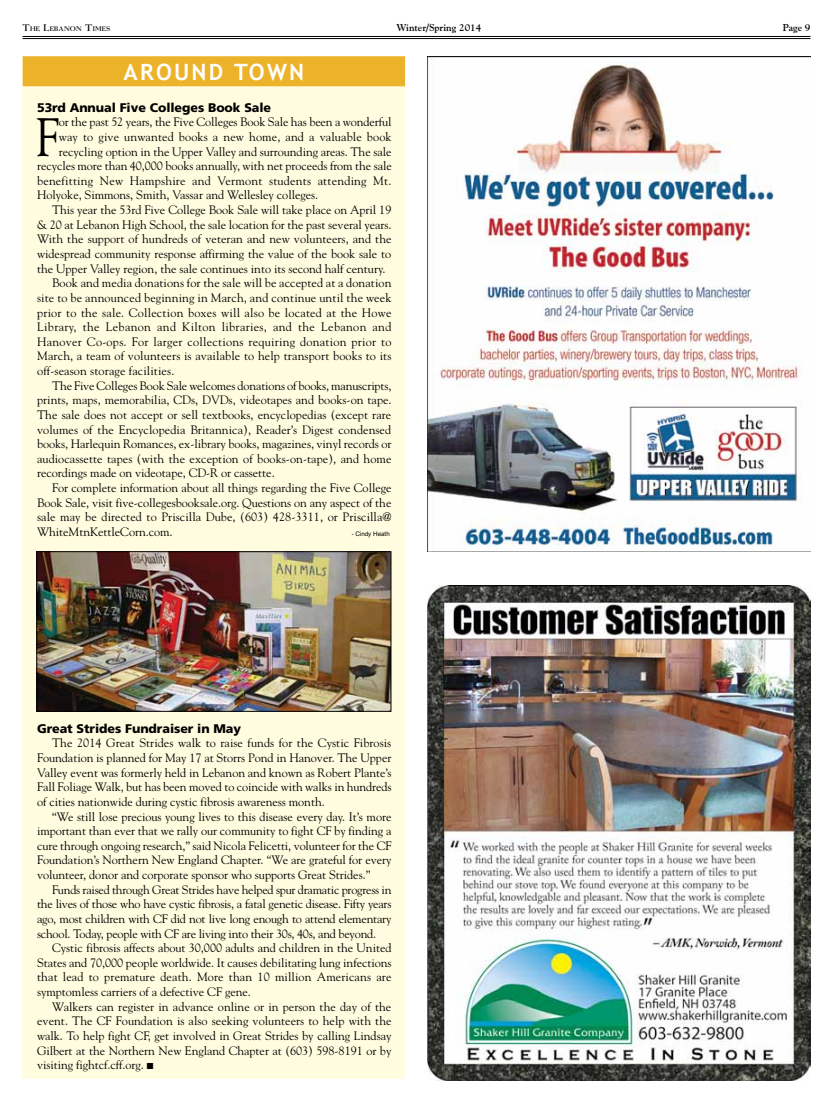
<style>
.page{position:relative;width:833px;height:1103px;background:#fff}
.page>*{position:absolute;margin:0;border:0;box-sizing:border-box;transform-origin:0 0}
.t1{font:53.75px "Goudy";color:#000;scale:.85 1}
.t2{font:700 22.5px "Trebuchet MS";letter-spacing:.1em;color:#fff}
.t3{font:900 12.5px "Frutiger";letter-spacing:-.005em;color:#000}
.t4{font:12.25px/14.6px "Goudy";letter-spacing:-.005em;color:#000;text-align:justify}
.t5{font:12.25px "Goudy";letter-spacing:.015em;color:#000}
.t6{font:12.25px "Goudy";letter-spacing:.02em;color:#000}
.t7{font:12.25px "Goudy";letter-spacing:.025em;color:#000}
.t8{font:700 10px "Goudy";color:#000}
.t9{font:300 7.88px "Grail";letter-spacing:.03em;color:#000}
.t10{font:6.25px "Helvetica";color:#000}
.s1{font-size:11.25px}
</style>
<div class="page">
<hr style="left:22px;top:36px;width:788px;height:1px;background:#000">
<hr style="left:22px;top:38px;width:788px;height:1px;background:#000">
<div style="left:22px;top:56px;width:383px;height:1023px;background:#fffcdf"></div>
<div style="left:23px;top:56px;width:382px;height:30px;background:#ecb32a"></div>
<img style="left:38px;top:553px;width:351px;height:156px">
<div style="left:36px;top:551px;width:355px;height:160px;border:1px solid #000"></div>
<img style="left:428px;top:56px;width:382px;height:494px">
<img style="left:428px;top:585px;width:382px;height:495px">
<p class="t9" style="left:22px;top:24px;width:89px"><span class="s1">T</span>HE <span class="s1">L</span>EBANON <span class="s1">T</span>IMES</p>
<p class="t8" style="left:396px;top:21px;width:86px">Winter/Spring 2014</p>
<p class="t8" style="left:782px;top:21px;width:29px">Page 9</p>
<h2 class="t2" style="left:123px;top:58px;width:34px">AROUND</h2>
<h2 class="t2" style="left:234px;top:58px;width:68px">TOWN</h2>
<p class="t3" style="left:37px;top:100px;width:236px">53rd Annual Five Colleges Book Sale</p>
<h1 class="t1" style="left:36px;top:104px;width:28px">F</h1>
<p class="t4" style="left:59px;top:114px;width:334px">or the past 52 years, the Five Colleges Book Sale has been a wonderful</p>
<p class="t4" style="left:59px;top:129px;width:334px">way to give unwanted books a new home, and a valuable book</p>
<p class="t4" style="left:59px;top:144px;width:334px">recycling option in the Upper Valley and surrounding areas. The sale</p>
<p class="t4" style="left:37px;top:158px;width:356px">recycles more than 40,000 books annually, with net proceeds from the sale</p>
<p class="t5" style="left:37px;top:173px;width:356px">benefitting New Hampshire and Vermont students attending Mt.</p>
<p class="t4" style="left:37px;top:187px;width:282px">Holyoke, Simmons, Smith, Vassar and Wellesley colleges.</p>
<p class="t4" style="left:52px;top:202px;width:341px">This year the 53rd Five College Book Sale will take place on April 19</p>
<p class="t4" style="left:37px;top:217px;width:356px">&amp; 20 at Lebanon High School, the sale location for the past several years.</p>
<p class="t4" style="left:37px;top:231px;width:356px">With the support of hundreds of veteran and new volunteers, and the</p>
<p class="t4" style="left:37px;top:246px;width:355px">widespread community response affirming the value of the book sale to</p>
<p class="t4" style="left:37px;top:261px;width:350px">the Upper Valley region, the sale continues into its second half century.</p>
<p class="t4" style="left:52px;top:275px;width:341px">Book and media donations for the sale will be accepted at a donation</p>
<p class="t4" style="left:37px;top:290px;width:356px">site to be announced beginning in March, and continue until the week</p>
<p class="t5" style="left:37px;top:305px;width:356px">prior to the sale. Collection boxes will also be located at the Howe</p>
<p class="t7" style="left:37px;top:319px;width:356px">Library, the Lebanon and Kilton libraries, and the Lebanon and</p>
<p class="t6" style="left:37px;top:334px;width:356px">Hanover Co-ops. For larger collections requiring donation prior to</p>
<p class="t4" style="left:37px;top:348px;width:356px">March, a team of volunteers is available to help transport books to its</p>
<p class="t4" style="left:37px;top:363px;width:139px">off-season storage facilities.</p>
<p class="t4" style="left:52px;top:378px;width:341px">The Five Colleges Book Sale welcomes donations of books, manuscripts,</p>
<p class="t4" style="left:37px;top:392px;width:356px">prints, maps, memorabilia, CDs, DVDs, videotapes and books-on tape.</p>
<p class="t4" style="left:37px;top:407px;width:356px">The sale does not accept or sell textbooks, encyclopedias (except rare</p>
<p class="t4" style="left:37px;top:421px;width:355px">volumes of the Encyclopedia Britannica), Reader’s Digest condensed</p>
<p class="t4" style="left:37px;top:436px;width:356px">books, Harlequin Romances, ex-library books, magazines, vinyl records or</p>
<p class="t4" style="left:37px;top:451px;width:356px">audiocassette tapes (with the exception of books-on-tape), and home</p>
<p class="t4" style="left:37px;top:465px;width:239px">recordings made on videotape, CD-R or cassette.</p>
<p class="t4" style="left:52px;top:480px;width:341px">For complete information about all things regarding the Five College</p>
<p class="t4" style="left:37px;top:495px;width:356px">Book Sale, visit five-collegesbooksale.org. Questions on any aspect of the</p>
<p class="t4" style="left:37px;top:509px;width:356px">sale may be directed to Priscilla Dube, (603) 428-3311, or Priscilla@</p>
<p class="t4" style="left:37px;top:524px;width:137px">WhiteMtnKettleCorn.com.</p>
<p class="t10" style="left:351px;top:530px;width:40px">- Cindy Heath</p>
<p class="t3" style="left:37px;top:721px;width:205px">Great Strides Fundraiser in May</p>
<p class="t4" style="left:37px;top:735px;width:356px;text-indent:15px">The 2014 Great Strides walk to raise funds for the Cystic Fibrosis Foundation is planned for May 17 at Storrs Pond in Hanover. The Upper Valley event was formerly held in Lebanon and known as Robert Plante’s Fall Foliage Walk, but has been moved to coincide with walks in hundreds of cities nationwide during cystic fibrosis awareness month.</p>
<p class="t4" style="left:37px;top:808px;width:356px;text-indent:15px">“We still lose precious young lives to this disease every day. It’s more important than ever that we rally our community to fight CF by finding a cure through ongoing research,” said Nicola Felicetti, volunteer for the CF Foundation’s Northern New England Chapter. “We are grateful for every volunteer, donor and corporate sponsor who supports Great Strides.”</p>
<p class="t4" style="left:37px;top:881px;width:356px;text-indent:15px">Funds raised through Great Strides have helped spur dramatic progress in the lives of those who have cystic fibrosis, a fatal genetic disease. Fifty years ago, most children with CF did not live long enough to attend elementary school. Today, people with CF are living into their 30s, 40s, and beyond.</p>
<p class="t4" style="left:37px;top:940px;width:356px;text-indent:15px">Cystic fibrosis affects about 30,000 adults and children in the United States and 70,000 people worldwide. It causes debilitating lung infections that lead to premature death. More than 10 million Americans are symptomless carriers of a defective CF gene.</p>
<p class="t4" style="left:37px;top:998px;width:356px;text-indent:15px">Walkers can register in advance online or in person the day of the event. The CF Foundation is also seeking volunteers to help with the walk. To help fight CF, get involved in Great Strides by calling Lindsay Gilbert at the Northern New England Chapter at (603) 598-8191 or by visiting fightcf.cff.org. ■</p>
</div>
